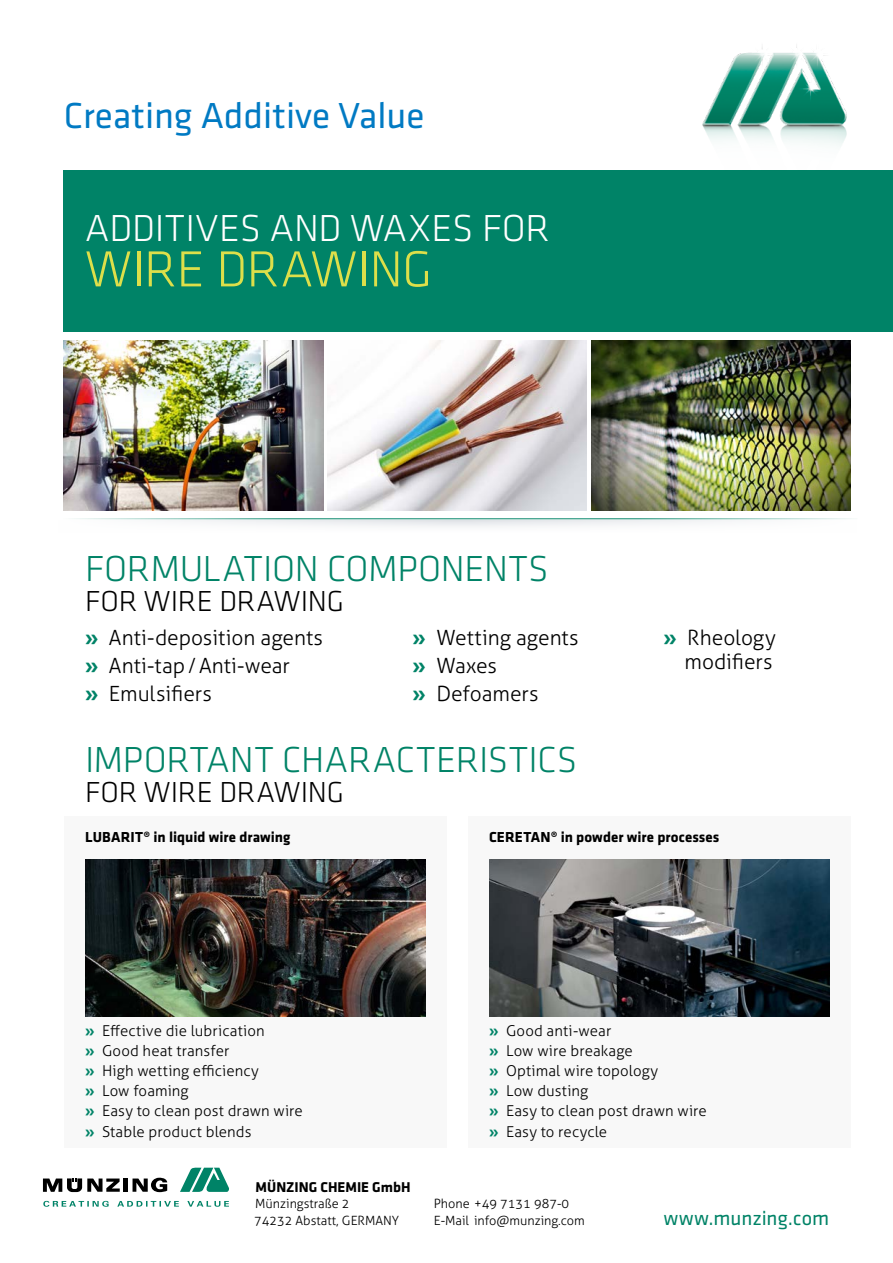
<style>
.page{position:relative;width:893px;height:1263px;background:#fff}
.page>*{position:absolute;margin:0;border:0;box-sizing:border-box;transform-origin:0 0}
.t1{font:300 52.5px "Klavika";letter-spacing:-.015em;color:#dddf4a}
.t2{font:300 39px "Klavika";letter-spacing:.005em;color:#fff}
.t3{font:300 37.5px "Klavika";letter-spacing:-.005em;color:#008367}
.t4{font:37.5px "Klavika";color:#007ac3}
.t5{font:300 30px "Klavika";letter-spacing:-.005em;color:#000}
.t6{font:300 21px/28.2px "Aller";color:#000}
.t7{font:20.7px "Klavika";color:#008367}
.t8{font:300 15px/20.1px "Aller";letter-spacing:.005em;color:#000}
.t9{font:700 15px "Klavika";letter-spacing:.005em;color:#000}
.t10{font:700 14.7px "Klavika";color:#000}
.t11{font:300 12.75px/16.5px "Aller";color:#000}
.s1{font-weight:700;color:#008367}
</style>
<div class="page">
<div style="left:64px;top:170px;width:829px;height:162px;background:#008367"></div>
<div style="left:64px;top:816px;width:382px;height:332px;background:#f8f8f8"></div>
<div style="left:468px;top:816px;width:382px;height:332px;background:#f8f8f8"></div>
<img style="left:702px;top:45px;width:145px;height:101px">
<svg style="left:43px;top:1167px;width:186px;height:40px"></svg>
<img style="left:64px;top:340px;width:259px;height:170px">
<img style="left:327px;top:340px;width:260px;height:170px">
<img style="left:591px;top:340px;width:259px;height:170px">
<svg style="left:181px;top:520px;width:554px;height:7px"></svg>
<hr style="left:62px;top:518px;width:796px;height:1px;background:#008367">
<img style="left:85px;top:859px;width:340px;height:157px">
<img style="left:489px;top:859px;width:340px;height:157px">
<h3 class="t4" style="left:64px;top:95px;width:362px">Creating Additive Value</h3>
<h2 class="t2" style="left:85px;top:207px;width:466px">ADDITIVES AND WAXES FOR</h2>
<h1 class="t1" style="left:85px;top:240px;width:349px">WIRE DRAWING</h1>
<h3 class="t3" style="left:85px;top:548px;width:465px">FORMULATION COMPONENTS</h3>
<h3 class="t5" style="left:85px;top:585px;width:260px">FOR WIRE DRAWING</h3>
<h3 class="t6" style="left:85px;top:623px;width:240px"><span class="s1">»</span> Anti-deposition agents <span class="s1">»</span> Anti-tap/Anti-wear<br><span class="s1">»</span> Emulsifiers</h3>
<h3 class="t6" style="left:412px;top:623px;width:168px"><span class="s1">»</span> Wetting agents <span class="s1">»</span> Waxes<br><span class="s1">»</span> Defoamers</h3>
<h3 class="t3" style="left:85px;top:739px;width:494px">IMPORTANT CHARACTERISTICS</h3>
<h3 class="t5" style="left:85px;top:776px;width:260px">FOR WIRE DRAWING</h3>
<h3 class="t6" style="left:663px;top:625px;width:114px;line-height:24px;text-align:right"><span class="s1">»</span> Rheology modifiers</h3>
<p class="t9" style="left:85px;top:829px;width:207px">LUBARIT® in liquid wire drawing</p>
<p class="t9" style="left:489px;top:829px;width:232px">CERETAN® in powder wire processes</p>
<p class="t8" style="left:85px;top:1020px;width:219px"><span class="s1">»</span> Effective die lubrication<br><span class="s1">»</span> Good heat transfer<br><span class="s1">»</span> High wetting efficiency<br><span class="s1">»</span> Low foaming<br><span class="s1">»</span> Easy to clean post drawn wire <span class="s1">»</span> Stable product blends</p>
<p class="t8" style="left:489px;top:1020px;width:219px"><span class="s1">»</span> Good anti-wear<br><span class="s1">»</span> Low wire breakage<br><span class="s1">»</span> Optimal wire topology<br><span class="s1">»</span> Low dusting<br><span class="s1">»</span> Easy to clean post drawn wire <span class="s1">»</span> Easy to recycle</p>
<p class="t10" style="left:256px;top:1179px;width:156px">MÜNZING CHEMIE GmbH</p>
<p class="t11" style="left:254px;top:1195px;width:147px">Münzingstraße 2<br>74232 Abstatt, GERMANY</p>
<p class="t11" style="left:434px;top:1195px;width:152px">Phone +49 7131 987-0<br>E-Mail info@munzing.com</p>
<h3 class="t7" style="left:664px;top:1206px;width:167px">www.munzing.com</h3>
</div>
